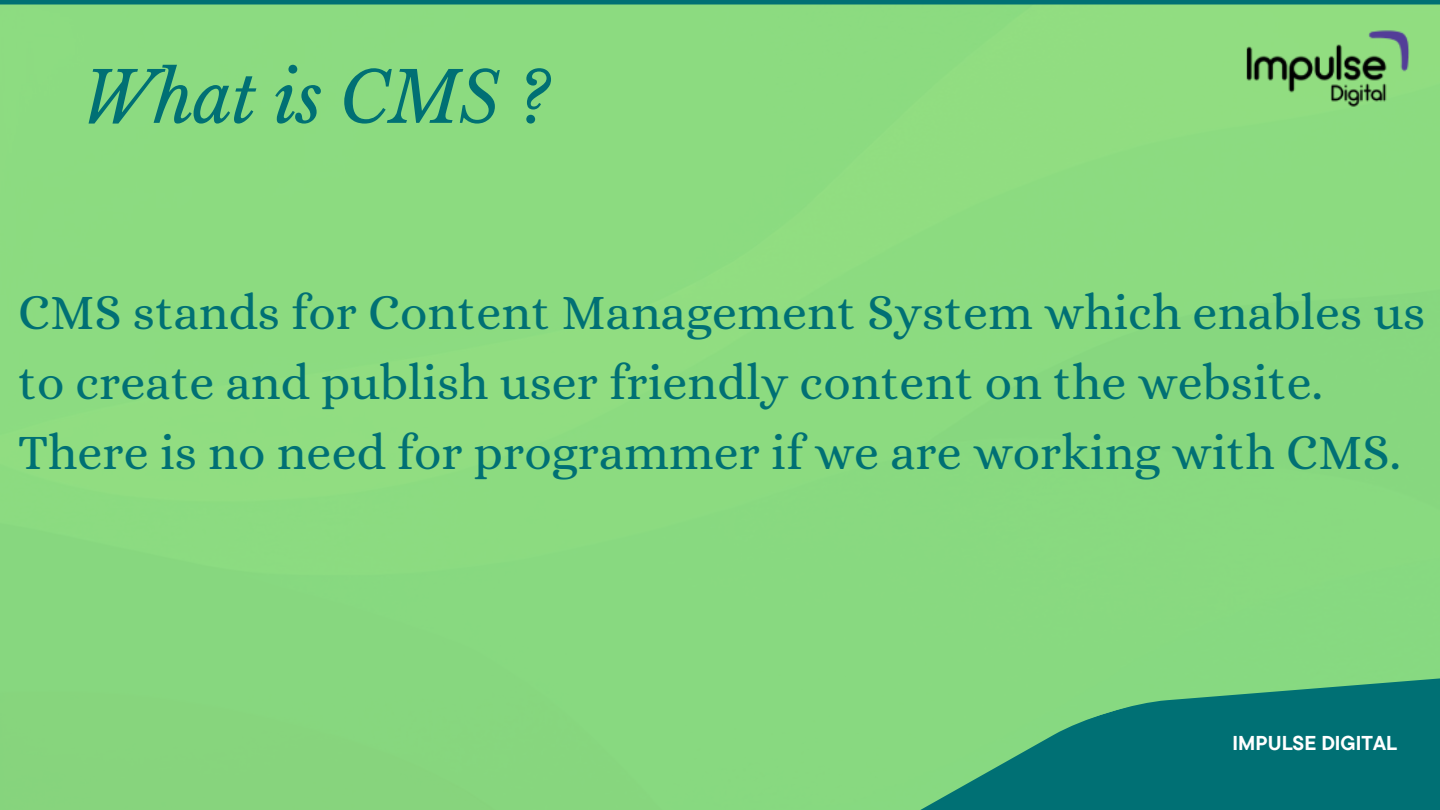
<style>
.page{position:relative;width:1440px;height:810px;background:#fff}
.page>*{position:absolute;margin:0;border:0;box-sizing:border-box;transform-origin:0 0}
.t1{font:italic 70px "Libre Baskerville";letter-spacing:-.02em;color:#007074}
.t2{font:50px/69.8px "Alice";color:#007074}
.t3{font:700 20px "TT Commons Pro";color:#fff}
</style>
<div class="page">
<div style="left:0;top:4px;width:1440px;height:806px;background:#8cdb80"></div>
<hr style="left:0;top:0;width:1440px;height:4px;background:#007074">
<svg style="left:624px;top:662px;width:816px;height:148px;background:#51ae7b"></svg>
<img style="left:1231px;top:30px;width:193px;height:77px">
<h1 class="t1" style="left:81px;top:55px;width:470px">What is CMS ?</h1>
<p class="t2" style="left:18px;top:278px;width:1409px">CMS stands for Content Management System which enables us to create and publish user friendly content on the website.<br>There is no need for programmer if we are working with CMS.</p>
<p class="t3" style="left:1233px;top:730px;width:166px">IMPULSE DIGITAL</p>
</div>
